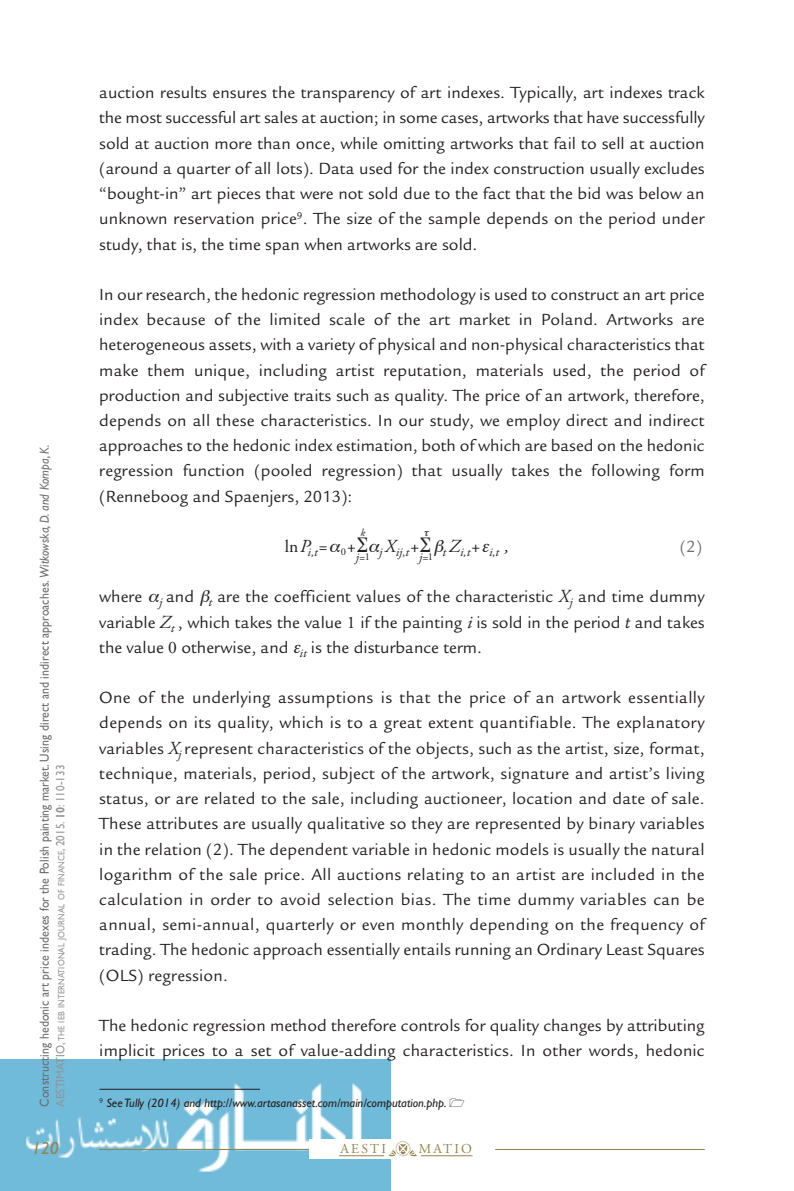
<style>
.page{position:relative;width:794px;height:1191px;background:#fff}
.page>*{position:absolute;margin:0;border:0;box-sizing:border-box;transform-origin:0 0}
.t1{font:17.5px/25.2px "Legacy Sans";color:#231f20;text-align:justify}
.t2{font:17.5px "Legacy Sans";color:#6c6d70}
.t3{font:italic 17.5px "Gill Sans";color:#968249}
.t4{font:13.65px "Adobe Garamond Pro";letter-spacing:.16em;color:#93824b}
.t5{font:13.12px "Gill Sans";letter-spacing:.01em;color:#6c6d70;scale:.9 1}
.t6{font:italic 12.25px "Gill Sans";color:#231f20}
.t7{font:italic 12.25px "Adobe Garamond Pro";color:#231f20}
.t8{font:italic 10.5px "Adobe Garamond Pro";color:#231f20}
.t9{font:9.1px "Gill Sans";letter-spacing:.015em;color:#939598;scale:.9 1}
.s1{font-style:italic}
.s2{font-size:12.25px}
.s3{font-weight:700;font-size:12.25px}
.s4{font-style:normal;font-size:10.5px}
.s5{font-family:"Adobe Garamond Pro";font-style:italic;font-size:18.38px}
.s6{font-family:"Adobe Garamond Pro"}
</style>
<div class="page">
<img style="left:0;top:1059px;width:390px;height:132px">
<hr style="left:99px;top:1149px;width:210px;height:1px;background:#968249">
<hr style="left:495px;top:1149px;width:209px;height:1px;background:#968249">
<div style="left:309px;top:1139px;width:186px;height:20px;background:#fff"></div>
<hr style="left:421px;top:1155px;width:51px;height:1px;background:#93824b">
<hr style="left:339px;top:1155px;width:45px;height:1px;background:#93824b">
<svg style="left:388px;top:1140px;width:29px;height:16px"></svg>
<hr style="left:100px;top:1089px;width:160px;height:1px;background:#231f20">
<p class="t5" style="left:37px;top:1106px;width:737px;rotate:-90deg">Constructing hedonic art price indexes for the Polish painting market. Using direct and indirect approaches. <span class="s1">Witkowska, D. and Kompa, K.</span></p>
<p class="t9" style="left:56px;top:1106px;width:381px;rotate:-90deg"><span class="s2">AESTIMATIO,</span>THE IEB INTERNATIONAL JOURNAL OF FINANCE<span class="s2">, 2015.</span> <span class="s3">10</span><span class="s2">: 110-133</span></p>
<p class="t1" style="left:99px;top:82px;width:607px">auction results ensures the transparency of art indexes. Typically, art indexes track the most successful art sales at auction; in some cases, artworks that have successfully sold at auction more than once, while omitting artworks that fail to sell at auction (around a quarter of all lots). Data used for the index construction usually excludes “bought-in” art pieces that were not sold due to the fact that the bid was below an unknown reservation price<sup>9</sup>. The size of the sample depends on the period under study, that is, the time span when artworks are sold.</p>
<p class="t1" style="left:99px;top:283px;width:607px">In our research, the hedonic regression methodology is used to construct an art price index because of the limited scale of the art market in Poland. Artworks are heterogeneous assets, with a variety of physical and non-physical characteristics that make them unique, including artist reputation, materials used, the period of production and subjective traits such as quality. The price of an artwork, therefore, depends on all these characteristics. In our study, we employ direct and indirect approaches to the hedonic index estimation, both of which are based on the hedonic regression function (pooled regression) that usually takes the following form (Renneboog and Spaenjers, 2013):</p>
<p class="t7" style="left:285px;top:547px;width:136px"><sup>ln</sup><sup>P</sup>i,t<sup>=</sup> <span class="s4">0</span><sup>+</sup> j <sup>X</sup>ij,t<sup>+</sup></p>
<p class="t7" style="left:442px;top:547px;width:68px">t <sup>Z</sup>i,t<sup>+</sup> i,t <sup>,</sup></p>
<p class="t2" style="left:680px;top:540px;width:24px">(2)</p>
<p class="t1" style="left:99px;top:586px;width:607px">where <sub>j</sub> and <sub>t</sub> are the coefficient values of the characteristic <span class="s5">X</span><sub>j</sub> and time dummy variable <span class="s5">Z</span><sub>t</sub> , which takes the value <span class="s6">1</span> if the painting <span class="s5">i</span> is sold in the period <span class="s1">t</span> and takes the value <span class="s6">0</span> otherwise, and <sub>it</sub> is the disturbance term.</p>
<p class="t1" style="left:99px;top:687px;width:607px">One of the underlying assumptions is that the price of an artwork essentially depends on its quality, which is to a great extent quantifiable. The explanatory variables <span class="s5">X</span><sub>j</sub> represent characteristics of the objects, such as the artist, size, format, technique, materials, period, subject of the artwork, signature and artist’s living status, or are related to the sale, including auctioneer, location and date of sale.<br>These attributes are usually qualitative so they are represented by binary variables in the relation (2). The dependent variable in hedonic models is usually the natural logarithm of the sale price. All auctions relating to an artist are included in the calculation in order to avoid selection bias. The time dummy variables can be annual, semi-annual, quarterly or even monthly depending on the frequency of trading. The hedonic approach essentially entails running an Ordinary Least Squares (OLS) regression.</p>
<p class="t1" style="left:99px;top:1014px;width:607px">The hedonic regression method therefore controls for quality changes by attributing implicit prices to a set of value-adding characteristics. In other words, hedonic</p>
<p class="t8" style="left:361px;top:528px;width:6px">k</p>
<p class="t7" style="left:356px;top:552px;width:16px">j=<span class="s4">1</span></p>
<p class="t7" style="left:419px;top:552px;width:16px">j=<span class="s4">1</span></p>
<p class="t6" style="left:99px;top:1095px;width:349px"><sup>9</sup> See Tully (2014) and http://www.artasanasset.com/main/computation.php.</p>
<p class="t3" style="left:32px;top:1137px;width:29px">120</p>
<p class="t4" style="left:341px;top:1143px;width:47px">AESTI</p>
<p class="t4" style="left:419px;top:1142px;width:55px">MATIO</p>
</div>
